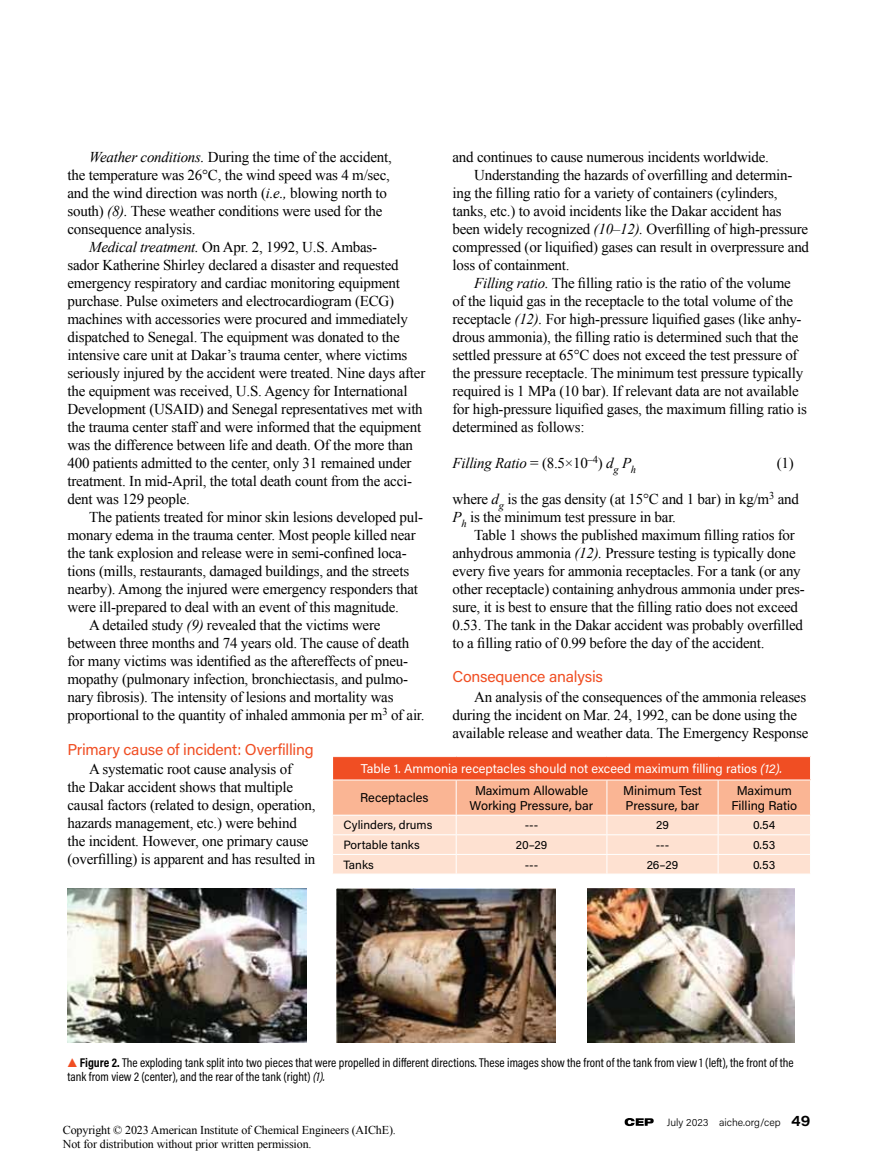
<style>
.page{position:relative;width:878px;height:1175px;background:#fff}
.page>*{position:absolute;margin:0;border:0;box-sizing:border-box;transform-origin:0 0}
.t1{font:15.75px "Acumin Pro";letter-spacing:-.015em;color:#f04e23}
.t2{font:15px/18px "Times New Roman";letter-spacing:-.015em;color:#000}
.t3{font:italic 15px "Times New Roman";letter-spacing:-.015em;color:#000}
.t4{font:12.75px/14.2px "Acumin Pro Cond";color:#000}
.t5{font:12.75px/15px "Acumin Pro";color:#000;text-align:center}
.t6{font:12.75px "Acumin Pro";color:#fff}
.t7{font:12px/13.5px "Times New Roman";letter-spacing:-.01em;color:#000}
.t8{font:12px "Acumin Pro";color:#000}
.t9{font:300 10.5px "Acumin Pro";color:#000}
.s1{font-style:italic}
.s2{font-style:normal}
.s3{font-family:"Acumin Pro Wide";font-weight:900;font-size:13.5px;color:#f04e23}
.s4{font-weight:700}
.s5{font-family:"Acumin Pro Wide";font-weight:600;font-size:15px}
</style>
<div class="page">
<svg style="left:624px;top:1118px;width:29px;height:8px"></svg>
<img style="left:67px;top:888px;width:239px;height:154px">
<img style="left:336px;top:888px;width:219px;height:154px">
<img style="left:588px;top:888px;width:206px;height:154px">
<svg style="left:332px;top:757px;width:479px;height:116px;background:#fab89f"></svg>
<hr style="left:332px;top:834px;width:124px;height:1px;background:#fff">
<hr style="left:456px;top:834px;width:151px;height:1px;background:#fff">
<hr style="left:607px;top:834px;width:111px;height:1px;background:#fff">
<hr style="left:718px;top:834px;width:92px;height:1px;background:#fff">
<p class="t2" style="left:68px;top:148px;width:326px;text-indent:22px"><span class="s1">Weather conditions.</span> During the time of the accident, the temperature was 26°C, the wind speed was 4 m/sec, and the wind direction was north (<span class="s1">i.e.,</span> blowing north to south) <span class="s1">(8).</span> These weather conditions were used for the consequence analysis.</p>
<p class="t2" style="left:68px;top:238px;width:359px;text-indent:22px"><span class="s1">Medical treatment.</span> On Apr. 2, 1992, U.S. Ambas-<br>sador Katherine Shirley declared a disaster and requested emergency respiratory and cardiac monitoring equipment purchase. Pulse oximeters and electrocardiogram (ECG) machines with accessories were procured and immediately dispatched to Senegal. The equipment was donated to the intensive care unit at Dakar’s trauma center, where victims seriously injured by the accident were treated. Nine days after the equipment was received, U.S. Agency for International Development (USAID) and Senegal representatives met with the trauma center staff and were informed that the equipment was the difference between life and death. Of the more than 400 patients admitted to the center, only 31 remained under treatment. In mid-April, the total death count from the acci&shy;dent was 129 people.</p>
<p class="t2" style="left:89px;top:508px;width:335px">The patients treated for minor skin lesions developed pul-</p>
<p class="t2" style="left:68px;top:526px;width:349px">monary edema in the trauma center. Most people killed near</p>
<p class="t2" style="left:68px;top:544px;width:340px">the tank explosion and release were in semi-confined loca-</p>
<p class="t2" style="left:68px;top:562px;width:343px">tions (mills, restaurants, damaged buildings, and the streets</p>
<p class="t2" style="left:68px;top:580px;width:352px">nearby). Among the injured were emergency responders that</p>
<p class="t2" style="left:68px;top:598px;width:333px">were ill-prepared to deal with an event of this magnitude.</p>
<p class="t2" style="left:89px;top:616px;width:293px">A detailed study <span class="s1">(9)</span> revealed that the victims were</p>
<p class="t2" style="left:68px;top:634px;width:343px">between three months and 74 years old. The cause of death</p>
<p class="t2" style="left:68px;top:652px;width:342px">for many victims was identified as the aftereffects of pneu-</p>
<p class="t2" style="left:68px;top:670px;width:342px">mopathy (pulmonary infection, bronchiectasis, and pulmo-</p>
<p class="t2" style="left:68px;top:688px;width:327px">nary fibrosis). The intensity of lesions and mortality was</p>
<p class="t2" style="left:68px;top:706px;width:358px">proportional to the quantity of inhaled ammonia per m<sup>3</sup> of air.</p>
<p class="t1" style="left:68px;top:738px;width:248px">Primary cause of incident: Overfilling</p>
<p class="t2" style="left:68px;top:760px;width:249px;text-indent:22px">A systematic root cause analysis of<br>the Dakar accident shows that multiple causal factors (related to design, operation, hazards management, etc.) were behind the incident. However, one primary cause (overfilling) is apparent and has resulted in</p>
<p class="t2" style="left:452px;top:148px;width:318px">and continues to cause numerous incidents worldwide.</p>
<p class="t2" style="left:474px;top:166px;width:320px">Understanding the hazards of overfilling and determin-</p>
<p class="t2" style="left:452px;top:184px;width:327px">ing the filling ratio for a variety of containers (cylinders,</p>
<p class="t2" style="left:452px;top:202px;width:330px">tanks, etc.) to avoid incidents like the Dakar accident has</p>
<p class="t2" style="left:452px;top:220px;width:357px">been widely recognized <span class="s1">(10–12).</span> Overfilling of high-pressure</p>
<p class="t2" style="left:452px;top:238px;width:358px">compressed (or liquified) gases can result in overpressure and</p>
<p class="t2" style="left:452px;top:256px;width:118px">loss of containment.</p>
<p class="t2" style="left:474px;top:274px;width:318px"><span class="s1">Filling ratio.</span> The filling ratio is the ratio of the volume</p>
<p class="t2" style="left:452px;top:292px;width:342px">of the liquid gas in the receptacle to the total volume of the</p>
<p class="t2" style="left:452px;top:310px;width:350px">receptacle <span class="s1">(12).</span> For high-pressure liquified gases (like anhy-</p>
<p class="t2" style="left:452px;top:328px;width:347px">drous ammonia), the filling ratio is determined such that the</p>
<p class="t2" style="left:452px;top:346px;width:346px">settled pressure at 65°C does not exceed the test pressure of</p>
<p class="t2" style="left:452px;top:364px;width:352px">the pressure receptacle. The minimum test pressure typically</p>
<p class="t2" style="left:452px;top:382px;width:348px">required is 1 MPa (10 bar). If relevant data are not available</p>
<p class="t2" style="left:452px;top:400px;width:356px">for high-pressure liquified gases, the maximum filling ratio is</p>
<p class="t2" style="left:452px;top:418px;width:133px">determined as follows:</p>
<p class="t3" style="left:452px;top:453px;width:185px">Filling Ratio <span class="s2">= (8.5×10</span><sup>–4</sup><span class="s2">)</span> d<sub>g</sub> P<sub>h</sub></p>
<p class="t2" style="left:776px;top:454px;width:19px">(1)</p>
<p class="t2" style="left:452px;top:490px;width:348px">where <span class="s1">d</span><sub>g</sub> is the gas density (at 15°C and 1 bar) in kg/m<sup>3</sup> and<br><span class="s1">P</span><sub>h</sub> is the minimum test pressure in bar.</p>
<p class="t2" style="left:452px;top:526px;width:354px;text-indent:22px">Table 1 shows the published maximum filling ratios for anhydrous ammonia <span class="s1">(12).</span> Pressure testing is typically done every five years for ammonia receptacles. For a tank (or any other receptacle) containing anhydrous ammonia under pres&shy;sure, it is best to ensure that the filling ratio does not exceed 0.53. The tank in the Dakar accident was probably overfilled to a filling ratio of 0.99 before the day of the accident.</p>
<p class="t1" style="left:452px;top:666px;width:152px">Consequence analysis</p>
<p class="t2" style="left:452px;top:688px;width:357px;text-indent:22px">An analysis of the consequences of the ammonia releases during the incident on Mar. 24, 1992, can be done using the available release and weather data. The Emergency Response</p>
<p class="t6" style="left:361px;top:759px;width:423px">Table 1. Ammonia receptacles should not exceed maximum filling ratios <span class="s1">(12).</span></p>
<p class="t5" style="left:360px;top:789px;width:70px">Receptacles</p>
<p class="t5" style="left:469px;top:782px;width:125px">Maximum Allowable<br>Working Pressure, bar</p>
<p class="t5" style="left:623px;top:782px;width:80px;text-align:left">Minimum Test<br>Pressure, bar</p>
<p class="t5" style="left:731px;top:782px;width:67px">Maximum<br>Filling Ratio</p>
<p class="t8" style="left:343px;top:817px;width:90px">Cylinders, drums</p>
<p class="t8" style="left:524px;top:817px;width:15px">---</p>
<p class="t8" style="left:656px;top:817px;width:14px">29</p>
<p class="t8" style="left:753px;top:817px;width:24px">0.54</p>
<p class="t8" style="left:343px;top:836px;width:78px">Portable tanks</p>
<p class="t8" style="left:515px;top:836px;width:33px">20–29</p>
<p class="t8" style="left:655px;top:836px;width:15px">---</p>
<p class="t8" style="left:753px;top:836px;width:24px">0.53</p>
<p class="t8" style="left:343px;top:856px;width:32px">Tanks</p>
<p class="t8" style="left:524px;top:856px;width:15px">---</p>
<p class="t8" style="left:646px;top:856px;width:33px">26–29</p>
<p class="t8" style="left:753px;top:856px;width:24px">0.53</p>
<p class="t4" style="left:68px;top:1055px;width:727px"><span class="s3">▲</span> <span class="s4">Figure 2.</span> The exploding tank split into two pieces that were propelled in different directions. These images show the front of the tank from view 1 (left), the front of the tank from view 2 (center), and the rear of the tank (right) <span class="s1">(1).</span></p>
<p class="t7" style="left:63px;top:1123px;width:334px">Copyright © 2023 American Institute of Chemical Engineers (AIChE).<br>Not for distribution without prior written permission.</p>
<p class="t9" style="left:667px;top:1115px;width:145px">July 2023 aiche.org/cep <span class="s5">49</span></p>
</div>
